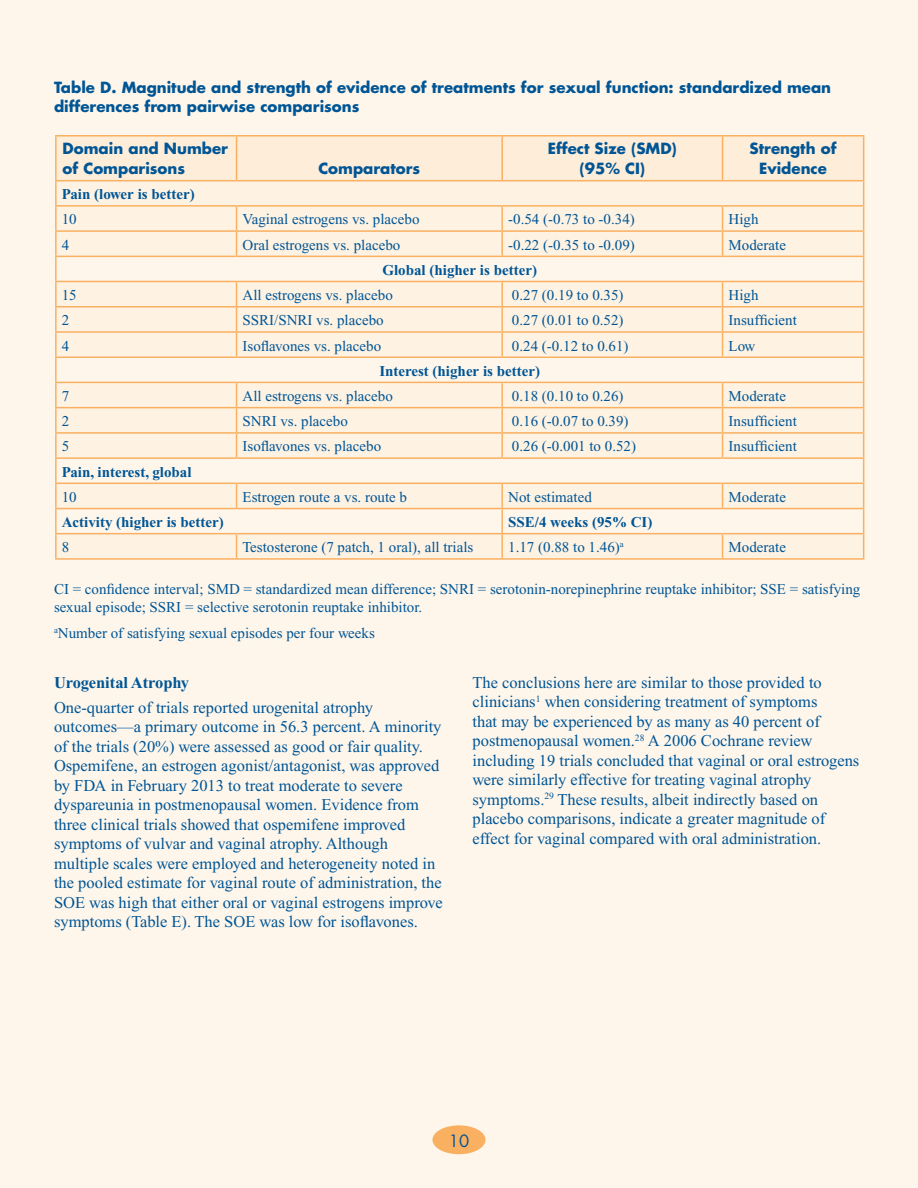
<style>
.page{position:relative;width:918px;height:1188px;background:#fff}
.page>*{position:absolute;margin:0;border:0;box-sizing:border-box;transform-origin:0 0}
.Text{font:16.5px/19.5px "Times New Roman";color:#005595}
.Head_Level_3{font:700 16.5px "Times New Roman";color:#005595}
.t1{font:16.5px "Futura";color:#005595}
.Table_text{font:15px/18px "Times New Roman";color:#005595}
.Table_text-2{font:700 15px "Times New Roman";color:#005595}
.Head_Level_2{font:700 15px/19.5px "Futura";color:#005595}
.Table_Sub_Head{font:700 15px/19.5px "Futura";color:#005595;text-align:center}
</style>
<div class="page">
<div style="left:0;top:0;width:917px;height:1188px;background:#fef6eb"></div>
<div style="left:432px;top:1125px;width:54px;height:29px;background:#fab061;border-radius:50%"></div>
<hr style="left:55px;top:181px;width:2px;height:24px;background:#fab061">
<hr style="left:55px;top:205px;width:182px;height:2px;background:#fab061">
<hr style="left:55px;top:207px;width:2px;height:23px;background:#fab061">
<hr style="left:55px;top:230px;width:182px;height:2px;background:#fab061">
<hr style="left:55px;top:232px;width:2px;height:24px;background:#fab061">
<hr style="left:55px;top:256px;width:182px;height:1px;background:#fab061">
<hr style="left:55px;top:257px;width:2px;height:24px;background:#fab061">
<hr style="left:55px;top:281px;width:182px;height:1px;background:#fab061">
<hr style="left:55px;top:282px;width:2px;height:24px;background:#fab061">
<hr style="left:55px;top:306px;width:182px;height:1px;background:#fab061">
<hr style="left:55px;top:307px;width:2px;height:24px;background:#fab061">
<hr style="left:55px;top:331px;width:182px;height:2px;background:#fab061">
<hr style="left:55px;top:333px;width:2px;height:24px;background:#fab061">
<hr style="left:55px;top:357px;width:182px;height:1px;background:#fab061">
<hr style="left:55px;top:358px;width:2px;height:24px;background:#fab061">
<hr style="left:55px;top:382px;width:182px;height:1px;background:#fab061">
<hr style="left:55px;top:383px;width:2px;height:24px;background:#fab061">
<hr style="left:55px;top:407px;width:182px;height:1px;background:#fab061">
<hr style="left:55px;top:408px;width:2px;height:24px;background:#fab061">
<hr style="left:55px;top:432px;width:182px;height:2px;background:#fab061">
<hr style="left:55px;top:434px;width:2px;height:23px;background:#fab061">
<hr style="left:55px;top:457px;width:182px;height:2px;background:#fab061">
<hr style="left:55px;top:459px;width:2px;height:24px;background:#fab061">
<hr style="left:55px;top:483px;width:182px;height:1px;background:#fab061">
<hr style="left:55px;top:484px;width:2px;height:24px;background:#fab061">
<hr style="left:55px;top:508px;width:182px;height:1px;background:#fab061">
<hr style="left:55px;top:509px;width:2px;height:24px;background:#fab061">
<hr style="left:55px;top:533px;width:182px;height:1px;background:#fab061">
<hr style="left:55px;top:534px;width:2px;height:24px;background:#fab061">
<svg style="left:56px;top:136px;width:808px;height:422px"></svg>
<hr style="left:55px;top:558px;width:182px;height:2px;background:#fab061">
<hr style="left:237px;top:558px;width:265px;height:2px;background:#fab061">
<hr style="left:502px;top:558px;width:221px;height:2px;background:#fab061">
<hr style="left:723px;top:558px;width:141px;height:2px;background:#fab061">
<hr style="left:55px;top:135px;width:182px;height:1px;background:#fab061">
<hr style="left:55px;top:137px;width:2px;height:43px;background:#fab061">
<hr style="left:237px;top:135px;width:265px;height:1px;background:#fab061">
<hr style="left:502px;top:135px;width:221px;height:1px;background:#fab061">
<hr style="left:723px;top:135px;width:141px;height:1px;background:#fab061">
<hr style="left:863px;top:137px;width:1px;height:43px;background:#fab061">
<hr style="left:55px;top:180px;width:182px;height:1px;background:#fab061">
<hr style="left:237px;top:180px;width:265px;height:1px;background:#fab061">
<hr style="left:502px;top:180px;width:221px;height:1px;background:#fab061">
<hr style="left:723px;top:180px;width:141px;height:1px;background:#fab061">
<p class="Head_Level_2" style="left:54px;top:77px;width:779px">Table D. Magnitude and strength of evidence of treatments for sexual function: standardized mean differences from pairwise comparisons</p>
<p class="Table_Sub_Head" style="left:63px;top:139px;width:167px;text-align:left">Domain and Number of Comparisons</p>
<p class="Table_Sub_Head" style="left:548px;top:139px;width:131px">Effect Size (SMD) (95% CI)</p>
<p class="Table_Sub_Head" style="left:750px;top:139px;width:88px">Strength of<br>Evidence</p>
<p class="Table_Sub_Head" style="left:318px;top:158px;width:103px">Comparators</p>
<p class="Table_text-2" style="left:62px;top:186px;width:134px">Pain (lower is better)</p>
<p class="Table_text" style="left:62px;top:210px;width:16px">10</p>
<p class="Table_text" style="left:243px;top:210px;width:179px">Vaginal estrogens vs. placebo</p>
<p class="Table_text" style="left:508px;top:210px;width:128px">-0.54 (-0.73 to -0.34)</p>
<p class="Table_text" style="left:729px;top:210px;width:31px">High</p>
<p class="Table_text" style="left:62px;top:236px;width:9px">4</p>
<p class="Table_text" style="left:243px;top:236px;width:159px">Oral estrogens vs. placebo</p>
<p class="Table_text" style="left:508px;top:236px;width:128px">-0.22 (-0.35 to -0.09)</p>
<p class="Table_text" style="left:729px;top:236px;width:59px">Moderate</p>
<p class="Table_text-2" style="left:382px;top:261px;width:156px">Global (higher is better)</p>
<p class="Table_text" style="left:62px;top:286px;width:16px">15</p>
<p class="Table_text" style="left:243px;top:286px;width:152px">All estrogens vs. placebo</p>
<p class="Table_text" style="left:512px;top:286px;width:113px">0.27 (0.19 to 0.35)</p>
<p class="Table_text" style="left:729px;top:286px;width:31px">High</p>
<p class="Table_text" style="left:62px;top:311px;width:9px">2</p>
<p class="Table_text" style="left:243px;top:311px;width:143px">SSRI/SNRI vs. placebo</p>
<p class="Table_text" style="left:512px;top:311px;width:113px">0.27 (0.01 to 0.52)</p>
<p class="Table_text" style="left:729px;top:311px;width:70px">Insufficient</p>
<p class="Table_text" style="left:62px;top:337px;width:9px">4</p>
<p class="Table_text" style="left:243px;top:337px;width:140px">Isoflavones vs. placebo</p>
<p class="Table_text" style="left:512px;top:337px;width:118px">0.24 (-0.12 to 0.61)</p>
<p class="Table_text" style="left:729px;top:337px;width:28px">Low</p>
<p class="Table_text-2" style="left:379px;top:362px;width:162px">Interest (higher is better)</p>
<p class="Table_text" style="left:62px;top:387px;width:9px">7</p>
<p class="Table_text" style="left:243px;top:387px;width:152px">All estrogens vs. placebo</p>
<p class="Table_text" style="left:512px;top:387px;width:113px">0.18 (0.10 to 0.26)</p>
<p class="Table_text" style="left:729px;top:387px;width:59px">Moderate</p>
<p class="Table_text" style="left:62px;top:412px;width:9px">2</p>
<p class="Table_text" style="left:243px;top:412px;width:107px">SNRI vs. placebo</p>
<p class="Table_text" style="left:512px;top:412px;width:118px">0.16 (-0.07 to 0.39)</p>
<p class="Table_text" style="left:729px;top:412px;width:70px">Insufficient</p>
<p class="Table_text" style="left:62px;top:437px;width:9px">5</p>
<p class="Table_text" style="left:243px;top:437px;width:140px">Isoflavones vs. placebo</p>
<p class="Table_text" style="left:512px;top:437px;width:126px">0.26 (-0.001 to 0.52)</p>
<p class="Table_text" style="left:729px;top:437px;width:70px">Insufficient</p>
<p class="Table_text-2" style="left:62px;top:463px;width:131px">Pain, interest, global</p>
<p class="Table_text" style="left:62px;top:488px;width:16px">10</p>
<p class="Table_text" style="left:243px;top:488px;width:166px">Estrogen route a vs. route b</p>
<p class="Table_text" style="left:508px;top:488px;width:85px">Not estimated</p>
<p class="Table_text" style="left:729px;top:488px;width:59px">Moderate</p>
<p class="Table_text-2" style="left:62px;top:514px;width:163px">Activity (higher is better)</p>
<p class="Table_text-2" style="left:508px;top:514px;width:146px">SSE/4 weeks (95% CI)</p>
<p class="Table_text" style="left:62px;top:538px;width:9px">8</p>
<p class="Table_text" style="left:243px;top:538px;width:232px">Testosterone (7 patch, 1 oral), all trials</p>
<p class="Table_text" style="left:508px;top:538px;width:117px">1.17 (0.88 to 1.46)<sup>a</sup></p>
<p class="Table_text" style="left:729px;top:538px;width:59px">Moderate</p>
<p class="Table_text" style="left:54px;top:580px;width:808px">CI = confidence interval; SMD = standardized mean difference; SNRI = serotonin-norepinephrine reuptake inhibitor; SSE = satisfying sexual episode; SSRI = selective serotonin reuptake inhibitor.</p>
<p class="Table_text" style="left:54px;top:624px;width:322px"><sup>a</sup>Number of satisfying sexual episodes per four weeks</p>
<p class="Head_Level_3" style="left:54px;top:673px;width:137px">Urogenital Atrophy</p>
<p class="Text" style="left:54px;top:697px;width:390px">One-quarter of trials reported urogenital atrophy outcomes—a primary outcome in 56.3 percent. A minority of the trials (20%) were assessed as good or fair quality.<br>Ospemifene, an estrogen agonist/antagonist, was approved by FDA in February 2013 to treat moderate to severe dyspareunia in postmenopausal women. Evidence from three clinical trials showed that ospemifene improved symptoms of vulvar and vaginal atrophy. Although multiple scales were employed and heterogeneity noted in the pooled estimate for vaginal route of administration, the SOE was high that either oral or vaginal estrogens improve symptoms (Table E). The SOE was low for isoflavones.</p>
<p class="Text" style="left:472px;top:673px;width:388px">The conclusions here are similar to those provided to clinicians<sup>1</sup> when considering treatment of symptoms<br>that may be experienced by as many as 40 percent of postmenopausal women.<sup>28</sup> A 2006 Cochrane review including 19 trials concluded that vaginal or oral estrogens were similarly effective for treating vaginal atrophy symptoms.<sup>29</sup> These results, albeit indirectly based on placebo comparisons, indicate a greater magnitude of effect for vaginal compared with oral administration.</p>
<p class="t1" style="left:449px;top:1130px;width:22px">10</p>
</div>
